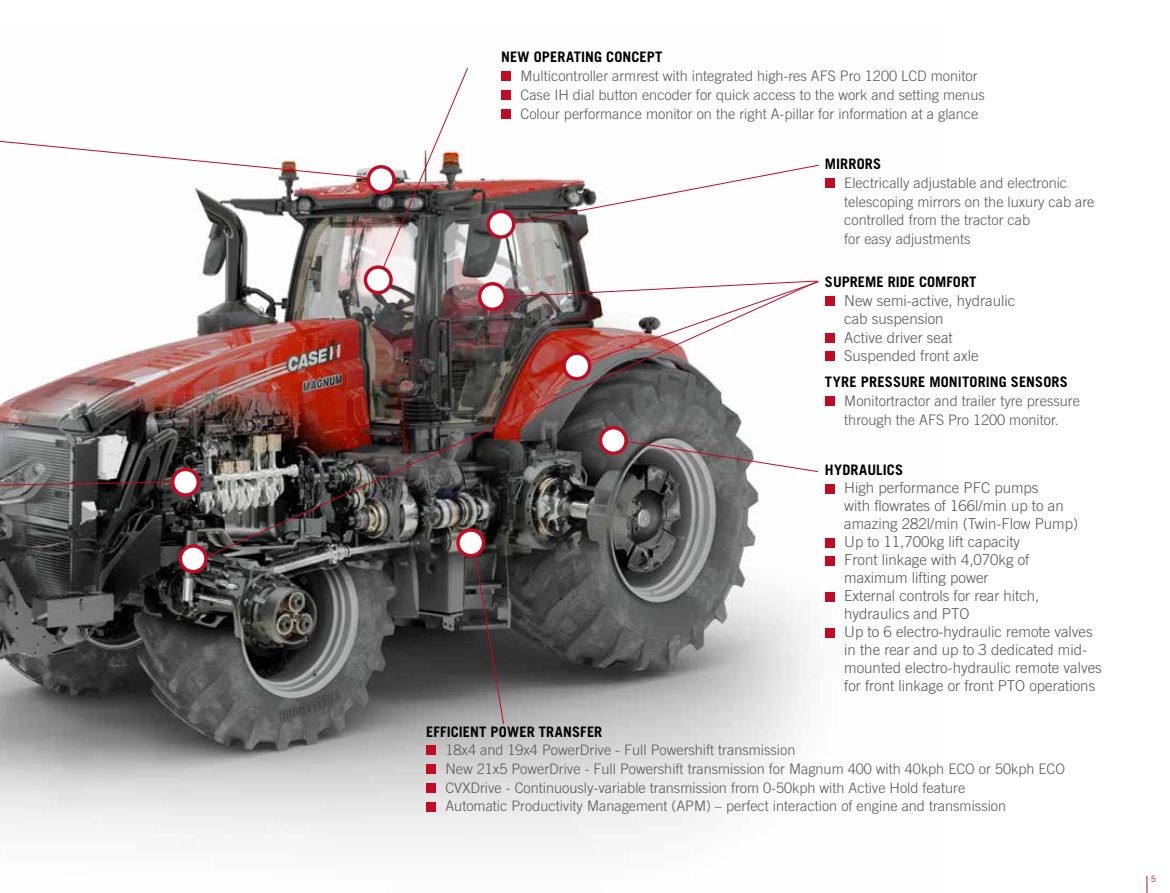
<style>
.page{position:relative;width:1170px;height:893px;background:#fff}
.page>*{position:absolute;margin:0;border:0;box-sizing:border-box;transform-origin:0 0}
.t1{font:300 15px/18px "Trade Gothic LT Std";color:#575756}
.t2{font:300 14.4px/18.8px "Trade Gothic LT Std";color:#575756}
.t3{font:700 14.4px "Trade Gothic LT Pro";letter-spacing:.01em;color:#000}
.t4{font:700 14.4px "Trade Gothic LT Std";color:#000}
.t5{font:8.7px "Trade Gothic LT Pro";color:#c10b25}
</style>
<div class="page">
<img style="left:0;top:177px;width:835px;height:666px">
<svg style="left:455px;top:562px;width:49px;height:163px;background:#545051"></svg>
<div style="left:426px;top:746px;width:10px;height:9px;background:#c10b25"></div>
<div style="left:426px;top:764px;width:10px;height:10px;background:#c10b25"></div>
<div style="left:426px;top:783px;width:10px;height:10px;background:#c10b25"></div>
<div style="left:426px;top:802px;width:10px;height:9px;background:#c10b25"></div>
<div style="left:824px;top:484px;width:10px;height:9px;background:#c10b25"></div>
<div style="left:824px;top:538px;width:10px;height:9px;background:#c10b25"></div>
<div style="left:824px;top:556px;width:10px;height:9px;background:#c10b25"></div>
<div style="left:824px;top:592px;width:10px;height:9px;background:#c10b25"></div>
<div style="left:824px;top:628px;width:10px;height:9px;background:#c10b25"></div>
<div style="left:824px;top:178px;width:10px;height:10px;background:#c10b25"></div>
<div style="left:824px;top:296px;width:10px;height:10px;background:#c10b25"></div>
<div style="left:824px;top:333px;width:10px;height:10px;background:#c10b25"></div>
<div style="left:824px;top:352px;width:10px;height:9px;background:#c10b25"></div>
<div style="left:824px;top:397px;width:10px;height:9px;background:#c10b25"></div>
<svg style="left:511px;top:164px;width:308px;height:61px"></svg>
<svg style="left:488px;top:211px;width:25px;height:26px"></svg>
<div style="left:486px;top:210px;width:29px;height:29px;border:3px solid #c10b25;border-radius:50%"></div>
<div style="left:501px;top:71px;width:10px;height:10px;background:#c10b25"></div>
<div style="left:501px;top:90px;width:10px;height:10px;background:#c10b25"></div>
<div style="left:501px;top:109px;width:10px;height:10px;background:#c10b25"></div>
<svg style="left:0;top:481px;width:176px;height:10px;background:#534143"></svg>
<svg style="left:173px;top:469px;width:25px;height:26px"></svg>
<div style="left:171px;top:468px;width:29px;height:29px;border:3px solid #c10b25;border-radius:50%"></div>
<img style="left:196px;top:280px;width:623px;height:282px">
<svg style="left:180px;top:546px;width:26px;height:26px"></svg>
<div style="left:179px;top:544px;width:29px;height:29px;border:3px solid #c10b25;border-radius:50%"></div>
<img style="left:497px;top:280px;width:322px;height:86px">
<svg style="left:0;top:68px;width:468px;height:211px"></svg>
<svg style="left:479px;top:284px;width:26px;height:25px"></svg>
<div style="left:478px;top:282px;width:29px;height:29px;border:3px solid #c10b25;border-radius:50%"></div>
<svg style="left:365px;top:267px;width:26px;height:26px"></svg>
<div style="left:364px;top:265px;width:29px;height:29px;border:3px solid #c10b25;border-radius:50%"></div>
<svg style="left:1146px;top:876px;width:1px;height:17px"></svg>
<p class="t3" style="left:501px;top:48px;width:163px">NEW OPERATING CONCEPT</p>
<p class="t2" style="left:520px;top:66px;width:466px">Multicontroller armrest with integrated high-res AFS Pro 1200 LCD monitor<br>Case IH dial button encoder for quick access to the work and setting menus<br>Colour performance monitor on the right A-pillar for information at a glance</p>
<p class="t3" style="left:824px;top:155px;width:58px">MIRRORS</p>
<p class="t2" style="left:844px;top:173px;width:252px">Electrically adjustable and electronic telescoping mirrors on the luxury cab are controlled from the tractor cab<br>for easy adjustments</p>
<p class="t4" style="left:824px;top:273px;width:153px">SUPREME RIDE COMFORT</p>
<p class="t1" style="left:844px;top:291px;width:172px;line-height:18.5px">New semi-active, hydraulic cab suspension<br>Active driver seat<br>Suspended front axle</p>
<p class="t3" style="left:824px;top:373px;width:244px">TYRE PRESSURE MONITORING SENSORS</p>
<p class="t2" style="left:844px;top:392px;width:237px">Monitortractor and trailer tyre pressure through the AFS Pro 1200 monitor.</p>
<p class="t3" style="left:824px;top:461px;width:80px">HYDRAULICS</p>
<p class="t1" style="left:844px;top:479px;width:259px">High performance PFC pumps<br>with flowrates of 166l/min up to an amazing 282l/min (Twin-Flow Pump)<br>Up to 11,700kg lift capacity<br>Front linkage with 4,070kg of<br>maximum lifting power<br>External controls for rear hitch, hydraulics and PTO<br>Up to 6 electro-hydraulic remote valves in the rear and up to 3 dedicated mid&shy;mounted electro-hydraulic remote valves for front linkage or front PTO operations</p>
<p class="t3" style="left:426px;top:722px;width:178px">EFFICIENT POWER TRANSFER</p>
<p class="t2" style="left:445px;top:741px;width:621px">18x4 and 19x4 PowerDrive - Full Powershift transmission<br>New 21x5 PowerDrive - Full Powershift transmission for Magnum 400 with 40kph ECO or 50kph ECO CVXDrive - Continuously-variable transmission from 0-50kph with Active Hold feature<br>Automatic Productivity Management (APM) – perfect interaction of engine and transmission</p>
<p class="t5" style="left:1150px;top:874px;width:7px">5</p>
</div>
